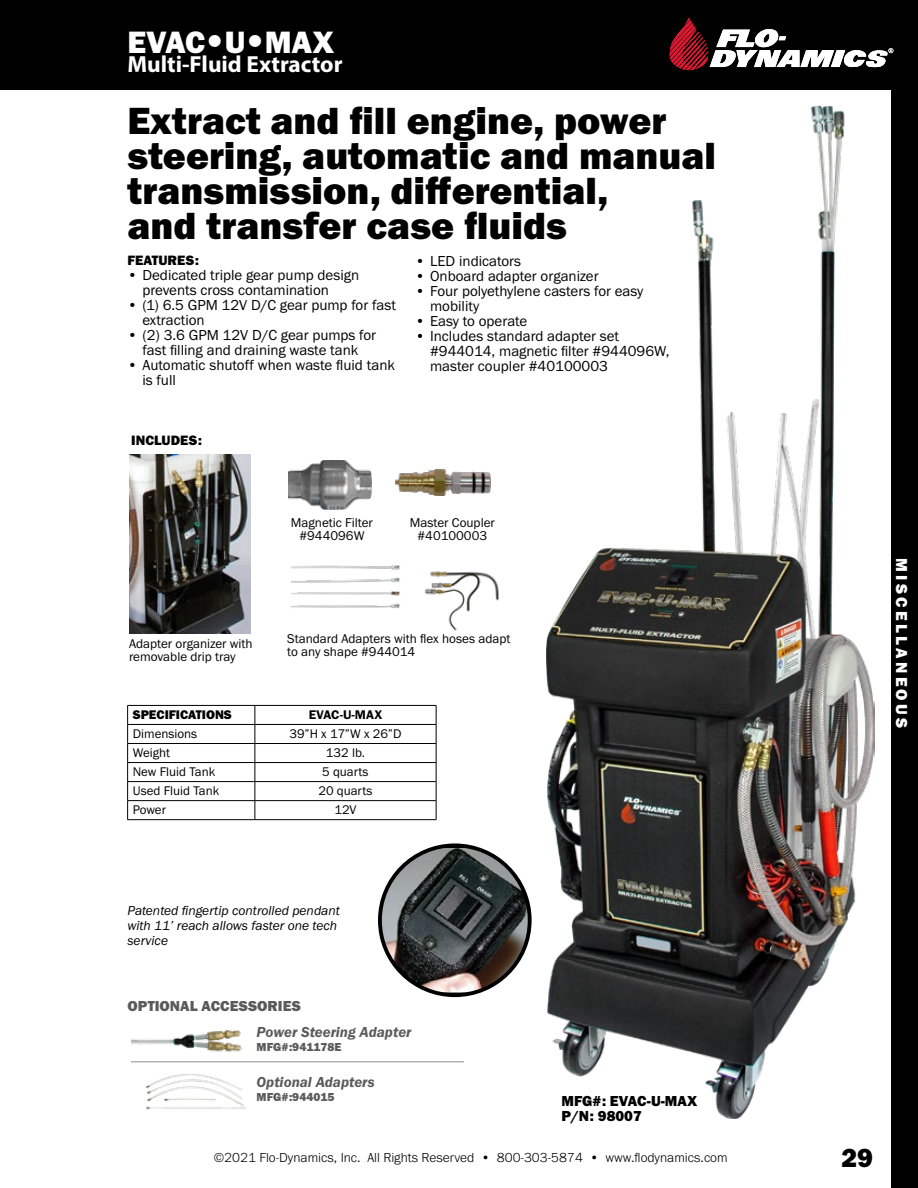
<style>
.page{position:relative;width:918px;height:1188px;background:#fff}
.page>*{position:absolute;margin:0;border:0;box-sizing:border-box;transform-origin:0 0}
.t1{font:39.3px/35px "Franklin Gothic URW Hea";color:#000}
.t2{font:31.95px "Franklin Gothic URW Hea";color:#fff}
.t3{font:27px "Franklin Gothic URW Hea";color:#000}
.t4{font:700 23.4px "Myriad Pro";color:#fff}
.t5{font:16.5px "Franklin Gothic URW Hea";letter-spacing:.2em;color:#fff}
.t6{font:15px/15px "Franklin Gothic URW Boo";color:#000}
.t7{font:15px/15px "Franklin Gothic URW Hea";color:#000}
.t8{font:15px "Franklin Gothic URW Dem Ita";color:#000}
.t9{font:14.1px "Franklin Gothic URW Hea";color:#000}
.t10{font:13.5px/15px "Franklin Gothic URW Boo Ita";color:#000}
.t11{font:300 13.5px "Franklin Gothic URW";color:#000}
.t12{font:13.2px/13.2px "Franklin Gothic URW Boo";color:#000}
.t13{font:13.05px "Franklin Gothic URW Boo";color:#000}
.t14{font:13.05px "Franklin Gothic URW Hea";color:#000}
.t15{font:13.05px "Franklin Gothic URW Dem";color:#000}
.t16{font:12px "Franklin Gothic URW Hea";color:#000}
.t17{font:700 4.05px "Myriad Pro";color:#fff}
.s1{font-family:"Helvetica";font-weight:300;font-stretch:condensed}
</style>
<div class="page">
<div style="left:0;top:0;width:918px;height:90px;background:#000"></div>
<img style="left:546px;top:106px;width:328px;height:1013px">
<svg style="left:670px;top:17px;width:223px;height:53px"></svg>
<hr style="left:127px;top:705px;width:128px;height:1px;background:#000">
<hr style="left:255px;top:705px;width:181px;height:1px;background:#000">
<hr style="left:127px;top:724px;width:128px;height:1px;background:#000">
<hr style="left:255px;top:724px;width:181px;height:1px;background:#000">
<hr style="left:127px;top:743px;width:128px;height:1px;background:#000">
<hr style="left:255px;top:743px;width:181px;height:1px;background:#000">
<hr style="left:127px;top:762px;width:128px;height:1px;background:#000">
<hr style="left:255px;top:762px;width:181px;height:1px;background:#000">
<hr style="left:127px;top:781px;width:128px;height:1px;background:#000">
<hr style="left:255px;top:781px;width:181px;height:1px;background:#000">
<hr style="left:127px;top:800px;width:128px;height:1px;background:#000">
<svg style="left:127px;top:706px;width:1px;height:113px"></svg>
<hr style="left:255px;top:800px;width:181px;height:1px;background:#000">
<svg style="left:255px;top:706px;width:1px;height:113px"></svg>
<svg style="left:436px;top:706px;width:1px;height:113px"></svg>
<hr style="left:127px;top:819px;width:128px;height:1px;background:#000">
<hr style="left:255px;top:819px;width:181px;height:1px;background:#000">
<img style="left:380px;top:848px;width:150px;height:145px">
<div style="left:378px;top:843px;width:154px;height:154px;border:4px solid #000;border-radius:50%"></div>
<hr style="left:131px;top:1062px;width:333px;height:1px;background:#4d4d4f">
<img style="left:131px;top:1030px;width:111px;height:23px">
<img style="left:146px;top:1074px;width:101px;height:36px">
<img style="left:129px;top:454px;width:122px;height:180px">
<img style="left:289px;top:460px;width:83px;height:49px">
<img style="left:292px;top:565px;width:108px;height:44px">
<img style="left:424px;top:589px;width:46px;height:42px">
<img style="left:426px;top:571px;width:73px;height:32px">
<img style="left:395px;top:469px;width:96px;height:27px">
<div style="left:891px;top:90px;width:27px;height:1098px;background:#000"></div>
<h2 class="t2" style="left:127px;top:21px;width:208px">EVAC<span class="s1">•</span>U<span class="s1">•</span>MAX</h2>
<h3 class="t4" style="left:127px;top:49px;width:217px">Multi-Fluid Extractor</h3>
<h1 class="t1" style="left:127px;top:102px;width:590px">Extract and fill engine, power steering, automatic and manual transmission, differential,<br>and transfer case fluids</h1>
<p class="t9" style="left:127px;top:251px;width:73px">FEATURES:</p>
<p class="t6" style="left:142px;top:268px;width:218px;text-indent:-15px">• Dedicated triple gear pump design prevents cross contamination</p>
<p class="t6" style="left:142px;top:298px;width:255px;text-indent:-15px">• (1) 6.5 GPM 12V D/C gear pump for fast extraction</p>
<p class="t6" style="left:127px;top:328px;width:250px;text-align:center">• (2) 3.6 GPM 12V D/C gear pumps for fast filling and draining waste tank</p>
<p class="t6" style="left:142px;top:358px;width:254px;text-indent:-15px">• Automatic shutoff when waste fluid tank is full</p>
<p class="t6" style="left:415px;top:253px;width:108px">• LED indicators</p>
<p class="t6" style="left:415px;top:268px;width:185px">• Onboard adapter organizer</p>
<p class="t6" style="left:430px;top:283px;width:215px;text-indent:-15px">• Four polyethylene casters for easy mobility</p>
<p class="t6" style="left:415px;top:313px;width:114px">• Easy to operate</p>
<p class="t6" style="left:430px;top:328px;width:241px;text-indent:-15px">• Includes standard adapter set #944014, magnetic filter #944096W, master coupler #40100003</p>
<p class="t9" style="left:131px;top:431px;width:72px">INCLUDES:</p>
<p class="t12" style="left:291px;top:516px;width:84px;text-align:center">Magnetic Filter #944096W</p>
<p class="t12" style="left:410px;top:516px;width:87px;text-align:center">Master Coupler #40100003</p>
<p class="t12" style="left:129px;top:636px;width:125px">Adapter organizer with removable drip tray</p>
<p class="t12" style="left:287px;top:632px;width:225px">Standard Adapters with flex hoses adapt to any shape #944014</p>
<p class="t14" style="left:133px;top:706px;width:101px">SPECIFICATIONS</p>
<p class="t15" style="left:309px;top:707px;width:75px">EVAC-U-MAX</p>
<p class="t13" style="left:133px;top:726px;width:66px">Dimensions</p>
<p class="t13" style="left:289px;top:726px;width:114px">39”H x 17”W x 26”D</p>
<p class="t13" style="left:133px;top:745px;width:39px">Weight</p>
<p class="t13" style="left:326px;top:745px;width:41px">132 lb.</p>
<p class="t13" style="left:133px;top:764px;width:84px">New Fluid Tank</p>
<p class="t13" style="left:322px;top:764px;width:48px">5 quarts</p>
<p class="t13" style="left:133px;top:783px;width:88px">Used Fluid Tank</p>
<p class="t13" style="left:319px;top:783px;width:55px">20 quarts</p>
<p class="t13" style="left:133px;top:802px;width:35px">Power</p>
<p class="t13" style="left:334px;top:802px;width:24px">12V</p>
<p class="t17" style="left:890px;top:48px;width:4px">R</p>
<p class="t5" style="left:912px;top:558px;width:172px;rotate:90deg">MISCELLANEOUS</p>
<p class="t10" style="left:127px;top:903px;width:214px">Patented fingertip controlled pendant with 11’ reach allows faster one tech service</p>
<p class="t7" style="left:127px;top:998px;width:175px">OPTIONAL ACCESSORIES</p>
<p class="t8" style="left:257px;top:1022px;width:156px">Power Steering Adapter</p>
<p class="t16" style="left:257px;top:1039px;width:86px">MFG#:941178E</p>
<p class="t8" style="left:257px;top:1072px;width:120px">Optional Adapters</p>
<p class="t16" style="left:257px;top:1090px;width:79px">MFG#:944015</p>
<p class="t7" style="left:562px;top:1093px;width:137px">MFG#: EVAC-U-MAX<br>P/N: 98007</p>
<p class="t11" style="left:214px;top:1149px;width:515px">©2021 Flo-Dynamics, Inc. All Rights Reserved • 800-303-5874 • www.flodynamics.com</p>
<h3 class="t3" style="left:841px;top:1141px;width:33px">29</h3>
</div>
